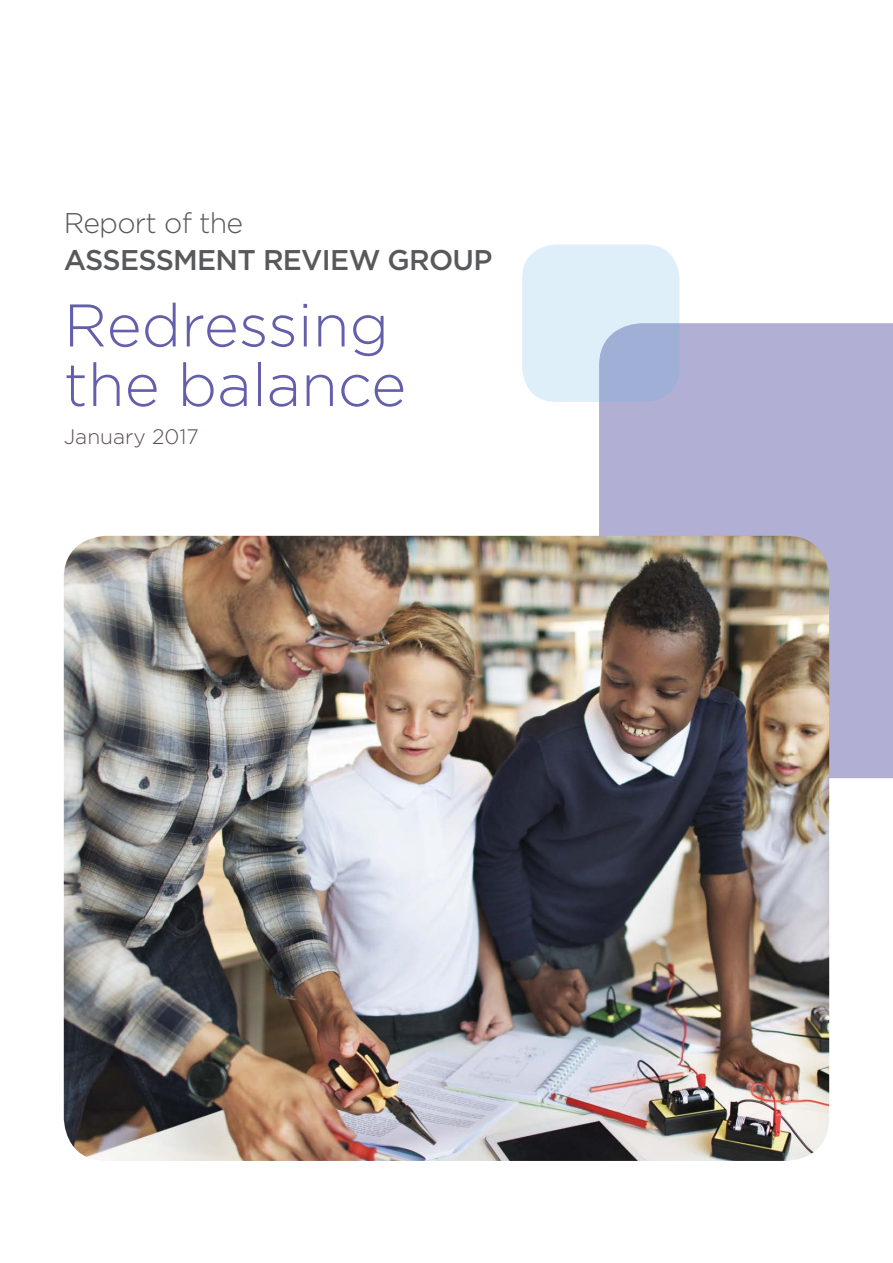
<style>
.page{position:relative;width:893px;height:1263px;background:#fff}
.page>*{position:absolute;margin:0;border:0;box-sizing:border-box;transform-origin:0 0}
.t1{font:300 60px/59.6px "Gotham";color:#645faa}
.t2{font:500 28.5px "Gotham";letter-spacing:-.025em;color:#58595b}
.t3{font:300 28.5px "Gotham";letter-spacing:-.025em;color:#58595b}
.t4{font:300 21px "Gotham";color:#584d53}
</style>
<div class="page">
<div style="left:599px;top:323px;width:294px;height:455px;background:#b1afd4"></div>
<svg style="left:522px;top:244px;width:157px;height:158px;background:#cfdff0"></svg>
<img style="left:64px;top:536px;width:765px;height:625px">
<p class="t3" style="left:64px;top:207px;width:181px">Report of the</p>
<p class="t2" style="left:64px;top:244px;width:430px">ASSESSMENT REVIEW GROUP</p>
<h1 class="t1" style="left:64px;top:295px;width:344px">Redressing the balance</h1>
<p class="t4" style="left:64px;top:426px;width:136px">January 2017</p>
</div>
